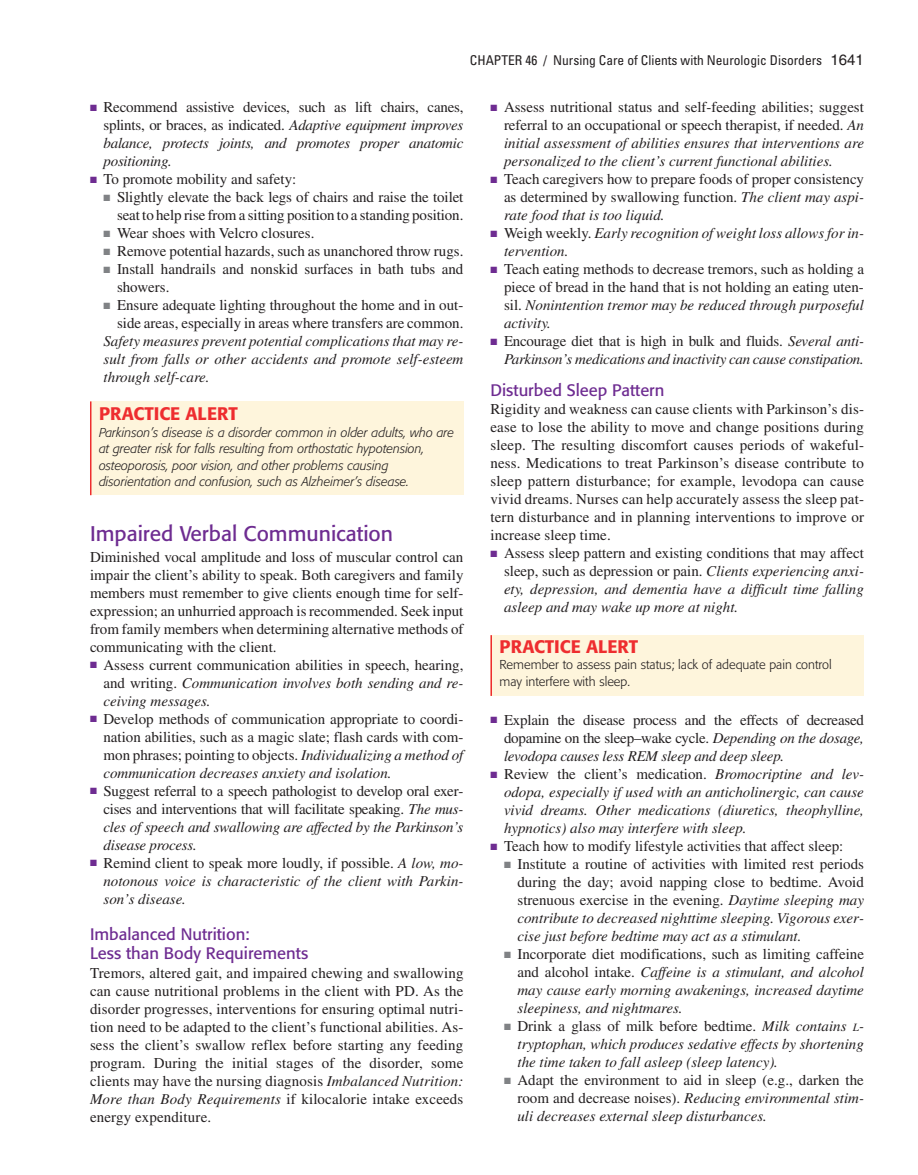
<style>
.page{position:relative;width:918px;height:1175px;background:#fff}
.page>*{position:absolute;margin:0;border:0;box-sizing:border-box;transform-origin:0 0}
.t1{font:21px "Formata";color:#6e2c91}
.t2{font:500 18px "Formata";color:#ee2d2f}
.t3{font:16.5px/19.5px "Formata";color:#6e2c91}
.t4{font:15px/18px "Times";color:#231f20;text-align:justify}
.t5{font:italic 15px/18px "Times";color:#231f20;text-align:justify}
.t6{font:condensed 13.5px "Univers";color:#231f20}
.t7{font:italic 300 12.75px/16.5px "Formata";color:#231f20}
.t8{font:300 12.75px/16.5px "Formata";color:#231f20}
.s1{font-family:"Helvetica";font-stretch:normal;font-size:15px}
.s2{color:#6e2c91}
.s3{font-style:normal}
.s4{color:#808285}
.s5{font-style:italic}
.s6{font-size:11.25px}
</style>
<div class="page">
<svg style="left:90px;top:401px;width:774px;height:295px"></svg>
<p class="t6" style="left:470px;top:55px;width:396px">CHAPTER 46 / Nursing Care of Clients with Neurologic Disorders <span class="s1">1641</span></p>
<p class="t5" style="left:104px;top:100px;width:362px;text-indent:-14px"><span class="s2">■</span> <span class="s3">Recommend assistive devices, such as lift chairs, canes, splints, or braces, as indicated.</span> Adaptive equipment improves balance, protects joints, and promotes proper anatomic positioning.</p>
<p class="t4" style="left:90px;top:172px;width:208px"><span class="s2">■</span> To promote mobility and safety:</p>
<p class="t4" style="left:104px;top:190px;width:361px;text-align:right"><span class="s4">■</span> Slightly elevate the back legs of chairs and raise the toilet seat to help rise from a sitting position to a standing position.</p>
<p class="t4" style="left:104px;top:226px;width:213px"><span class="s4">■</span> Wear shoes with Velcro closures.</p>
<p class="t4" style="left:104px;top:244px;width:361px"><span class="s4">■</span> Remove potential hazards, such as unanchored throw rugs.</p>
<p class="t4" style="left:117px;top:262px;width:348px;text-indent:-14px"><span class="s4">■</span> Install handrails and nonskid surfaces in bath tubs and showers.</p>
<p class="t4" style="left:104px;top:298px;width:362px;text-align:right"><span class="s4">■</span> Ensure adequate lighting throughout the home and in out&shy;side areas, especially in areas where transfers are common.</p>
<p class="t5" style="left:104px;top:334px;width:361px">Safety measures prevent potential complications that may re&shy;sult from falls or other accidents and promote self-esteem through self-care.</p>
<p class="t2" style="left:99px;top:406px;width:140px">PRACTICE ALERT</p>
<p class="t7" style="left:99px;top:425px;width:357px">Parkinson’s disease is a disorder common in older adults, who are at greater risk for falls resulting from orthostatic hypotension, osteoporosis, poor vision, and other problems causing disorientation and confusion, such as Alzheimer’s disease.</p>
<h1 class="t1" style="left:90px;top:524px;width:305px">Impaired Verbal Communication</h1>
<p class="t4" style="left:90px;top:549px;width:375px">Diminished vocal amplitude and loss of muscular control can impair the client’s ability to speak. Both caregivers and family members must remember to give clients enough time for self&shy;expression; an unhurried approach is recommended. Seek input from family members when determining alternative methods of communicating with the client.</p>
<p class="t4" style="left:104px;top:657px;width:362px;text-indent:-14px"><span class="s2">■</span> Assess current communication abilities in speech, hearing, and writing. <span class="s5">Communication involves both sending and re&shy;ceiving messages.</span></p>
<p class="t4" style="left:104px;top:711px;width:361px;text-indent:-14px"><span class="s2">■</span> Develop methods of communication appropriate to coordi&shy;nation abilities, such as a magic slate; flash cards with com&shy;mon phrases; pointing to objects. <span class="s5">Individualizing a method of communication decreases anxiety and isolation.</span></p>
<p class="t4" style="left:104px;top:783px;width:361px;text-indent:-14px"><span class="s2">■</span> Suggest referral to a speech pathologist to develop oral exer&shy;cises and interventions that will facilitate speaking. <span class="s5">The mus&shy;cles of speech and swallowing are affected by the Parkinson’s disease process.</span></p>
<p class="t5" style="left:104px;top:855px;width:362px;text-indent:-14px"><span class="s2">■</span> <span class="s3">Remind client to speak more loudly, if possible.</span> A low, mo&shy;notonous voice is characteristic of the client with Parkin&shy;son’s disease.</p>
<p class="t3" style="left:90px;top:925px;width:220px">Imbalanced Nutrition:<br>Less than Body Requirements</p>
<p class="t4" style="left:90px;top:964px;width:375px">Tremors, altered gait, and impaired chewing and swallowing can cause nutritional problems in the client with PD. As the disorder progresses, interventions for ensuring optimal nutri&shy;tion need to be adapted to the client’s functional abilities. As&shy;sess the client’s swallow reflex before starting any feeding program. During the initial stages of the disorder, some clients may have the nursing diagnosis <span class="s5">Imbalanced Nutrition:<br>More than Body Requirements</span> if kilocalorie intake exceeds energy expenditure.</p>
<p class="t5" style="left:504px;top:100px;width:361px;text-indent:-14px"><span class="s2">■</span> <span class="s3">Assess nutritional status and self-feeding abilities; suggest referral to an occupational or speech therapist, if needed.</span> An initial assessment of abilities ensures that interventions are personalized to the client’s current functional abilities.</p>
<p class="t4" style="left:504px;top:172px;width:362px;text-indent:-14px"><span class="s2">■</span> Teach caregivers how to prepare foods of proper consistency as determined by swallowing function. <span class="s5">The client may aspi&shy;rate food that is too liquid.</span></p>
<p class="t5" style="left:504px;top:226px;width:362px;text-indent:-14px"><span class="s2">■</span> <span class="s3">Weigh weekly.</span> Early recognition of weight loss allows for in&shy;tervention.</p>
<p class="t4" style="left:504px;top:262px;width:361px;text-indent:-14px"><span class="s2">■</span> Teach eating methods to decrease tremors, such as holding a piece of bread in the hand that is not holding an eating uten&shy;sil. <span class="s5">Nonintention tremor may be reduced through purposeful activity.</span></p>
<p class="t5" style="left:490px;top:334px;width:375px;text-align:right"><span class="s2">■</span> <span class="s3">Encourage diet that is high in bulk and fluids.</span> Several anti-<br>Parkinson’s medications and inactivity can cause constipation.</p>
<p class="t3" style="left:490px;top:382px;width:175px">Disturbed Sleep Pattern</p>
<p class="t4" style="left:490px;top:402px;width:375px">Rigidity and weakness can cause clients with Parkinson’s dis&shy;ease to lose the ability to move and change positions during sleep. The resulting discomfort causes periods of wakeful&shy;ness. Medications to treat Parkinson’s disease contribute to sleep pattern disturbance; for example, levodopa can cause vivid dreams. Nurses can help accurately assess the sleep pat&shy;tern disturbance and in planning interventions to improve or increase sleep time.</p>
<p class="t5" style="left:504px;top:545px;width:362px;text-indent:-14px"><span class="s2">■</span> <span class="s3">Assess sleep pattern and existing conditions that may affect sleep, such as depression or pain.</span> Clients experiencing anxi&shy;ety, depression, and dementia have a difficult time falling asleep and may wake up more at night.</p>
<p class="t2" style="left:500px;top:638px;width:140px">PRACTICE ALERT</p>
<p class="t8" style="left:500px;top:657px;width:334px">Remember to assess pain status; lack of adequate pain control may interfere with sleep.</p>
<p class="t4" style="left:504px;top:712px;width:362px;text-indent:-14px"><span class="s2">■</span> Explain the disease process and the effects of decreased dopamine on the sleep–wake cycle. <span class="s5">Depending on the dosage, levodopa causes less REM sleep and deep sleep.</span></p>
<p class="t5" style="left:504px;top:766px;width:362px;text-indent:-14px"><span class="s2">■</span> <span class="s3">Review the client’s medication.</span> Bromocriptine and lev&shy;odopa, especially if used with an anticholinergic, can cause vivid dreams. Other medications (diuretics, theophylline, hypnotics) also may interfere with sleep.</p>
<p class="t4" style="left:490px;top:838px;width:354px"><span class="s2">■</span> Teach how to modify lifestyle activities that affect sleep:</p>
<p class="t4" style="left:518px;top:856px;width:348px;text-indent:-14px"><span class="s4">■</span> Institute a routine of activities with limited rest periods during the day; avoid napping close to bedtime. Avoid strenuous exercise in the evening. <span class="s5">Daytime sleeping may contribute to decreased nighttime sleeping. Vigorous exer&shy;cise just before bedtime may act as a stimulant.</span></p>
<p class="t5" style="left:518px;top:946px;width:348px;text-indent:-14px"><span class="s4">■</span> <span class="s3">Incorporate diet modifications, such as limiting caffeine and alcohol intake.</span> Caffeine is a stimulant, and alcohol may cause early morning awakenings, increased daytime sleepiness, and nightmares.</p>
<p class="t5" style="left:518px;top:1018px;width:348px;text-indent:-14px"><span class="s4">■</span> <span class="s3">Drink a glass of milk before bedtime.</span> Milk contains <span class="s6">L&shy;</span>tryptophan, which produces sedative effects by shortening the time taken to fall asleep (sleep latency).</p>
<p class="t4" style="left:518px;top:1072px;width:348px;text-indent:-14px"><span class="s4">■</span> Adapt the environment to aid in sleep (e.g., darken the room and decrease noises). <span class="s5">Reducing environmental stim&shy;uli decreases external sleep disturbances.</span></p>
</div>
